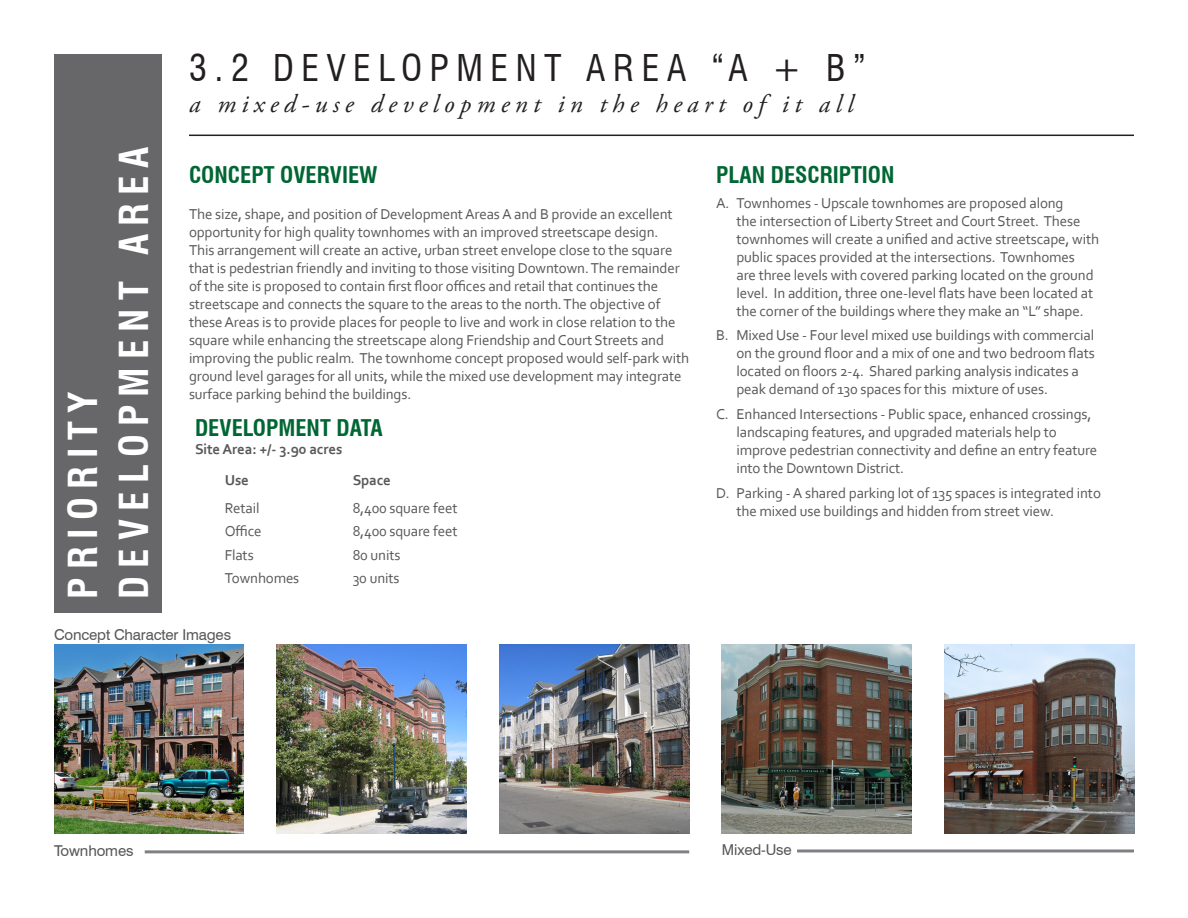
<style>
.page{position:relative;width:1188px;height:918px;background:#fff}
.page>*{position:absolute;margin:0;border:0;box-sizing:border-box;transform-origin:0 0}
.Chapter_Heading{font:700 condensed 39px/51px "Swiss 721 BT";letter-spacing:.21em;color:#fff}
.Section_Heading{font:condensed 36px "Swiss 721 BT";letter-spacing:.21em;color:#231f20}
.Tagline{font:italic 25.5px "Adobe Garamond Pro";letter-spacing:.21em;color:#231f20}
.Subheading_Level_1{font:700 condensed 22.5px "Swiss 721 BT";color:#063}
.Body_Copy{font:15px/18px "Corbel";letter-spacing:-.01em;color:#57585a}
.Body_Copy-2{font:15px "Swiss 721 BT";letter-spacing:-.01em;color:#57585a}
.Body_Copy-3{font:700 15px "Corbel";letter-spacing:-.01em;color:#57585a}
</style>
<div class="page">
<hr style="left:189px;top:135px;width:945px;height:1px;background:#231f20">
<div style="left:54px;top:54px;width:108px;height:558px;background:#67676a"></div>
<img style="left:945px;top:644px;width:190px;height:190px">
<img style="left:499px;top:644px;width:190px;height:190px">
<img style="left:54px;top:644px;width:190px;height:190px">
<img style="left:722px;top:644px;width:190px;height:190px">
<img style="left:277px;top:644px;width:190px;height:190px">
<hr style="left:145px;top:850px;width:544px;height:3px;background:#807f84">
<hr style="left:797px;top:849px;width:337px;height:3px;background:#807f84">
<p class="Chapter_Heading" style="left:58px;top:599px;width:454px;rotate:-90deg">PRIORITY<br>DEVELOPMENT AREA</p>
<p class="Section_Heading" style="left:189px;top:47px;width:679px">3.2 DEVELOPMENT AREA “A + B”</p>
<p class="Tagline" style="left:189px;top:89px;width:666px">a mixed-use development in the heart of it all</p>
<p class="Subheading_Level_1" style="left:189px;top:161px;width:190px">CONCEPT OVERVIEW</p>
<p class="Body_Copy" style="left:189px;top:204px;width:502px">The size, shape, and position of Development Areas A and B provide an excellent opportunity for high quality townhomes with an improved streetscape design.<br>This arrangement will create an active, urban street envelope close to the square that is pedestrian friendly and inviting to those visiting Downtown. The remainder of the site is proposed to contain first floor offices and retail that continues the streetscape and connects the square to the areas to the north. The objective of these Areas is to provide places for people to live and work in close relation to the square while enhancing the streetscape along Friendship and Court Streets and improving the public realm. The townhome concept proposed would self-park with ground level garages for all units, while the mixed use development may integrate surface parking behind the buildings.</p>
<p class="Subheading_Level_1" style="left:195px;top:414px;width:189px">DEVELOPMENT DATA</p>
<p class="Body_Copy-3" style="left:195px;top:440px;width:149px">Site Area: +/- 3.90 acres</p>
<p class="Body_Copy-3" style="left:225px;top:471px;width:26px">Use</p>
<p class="Body_Copy-3" style="left:353px;top:471px;width:40px">Space</p>
<p class="Body_Copy" style="left:225px;top:498px;width:36px">Retail</p>
<p class="Body_Copy" style="left:353px;top:498px;width:106px">8,400 square feet</p>
<p class="Body_Copy" style="left:225px;top:521px;width:38px">Office</p>
<p class="Body_Copy" style="left:353px;top:521px;width:106px">8,400 square feet</p>
<p class="Body_Copy" style="left:225px;top:545px;width:31px">Flats</p>
<p class="Body_Copy" style="left:353px;top:545px;width:49px">80 units</p>
<p class="Body_Copy" style="left:225px;top:568px;width:76px">Townhomes</p>
<p class="Body_Copy" style="left:353px;top:568px;width:48px">30 units</p>
<p class="Subheading_Level_1" style="left:716px;top:161px;width:180px">PLAN DESCRIPTION</p>
<p class="Body_Copy" style="left:736px;top:193px;width:364px;text-indent:-20px">A. Townhomes - Upscale townhomes are proposed along<br>the intersection of Liberty Street and Court Street. These townhomes will create a unified and active streetscape, with public spaces provided at the intersections. Townhomes<br>are three levels with covered parking located on the ground level. In addition, three one-level flats have been located at the corner of the buildings where they make an “L” shape.</p>
<p class="Body_Copy" style="left:736px;top:326px;width:360px;text-indent:-20px">B. Mixed Use - Four level mixed use buildings with commercial on the ground floor and a mix of one and two bedroom flats located on floors 2-4. Shared parking analysis indicates a peak demand of 130 spaces for this mixture of uses.</p>
<p class="Body_Copy" style="left:736px;top:405px;width:362px;text-indent:-20px">C. Enhanced Intersections - Public space, enhanced crossings, landscaping features, and upgraded materials help to improve pedestrian connectivity and define an entry feature into the Downtown District.</p>
<p class="Body_Copy" style="left:736px;top:483px;width:366px;text-indent:-20px">D. Parking - A shared parking lot of 135 spaces is integrated into the mixed use buildings and hidden from street view.</p>
<p class="Body_Copy-2" style="left:54px;top:625px;width:179px">Concept Character Images</p>
<p class="Body_Copy-2" style="left:54px;top:842px;width:81px">Townhomes</p>
<p class="Body_Copy-2" style="left:722px;top:841px;width:71px">Mixed-Use</p>
</div>
